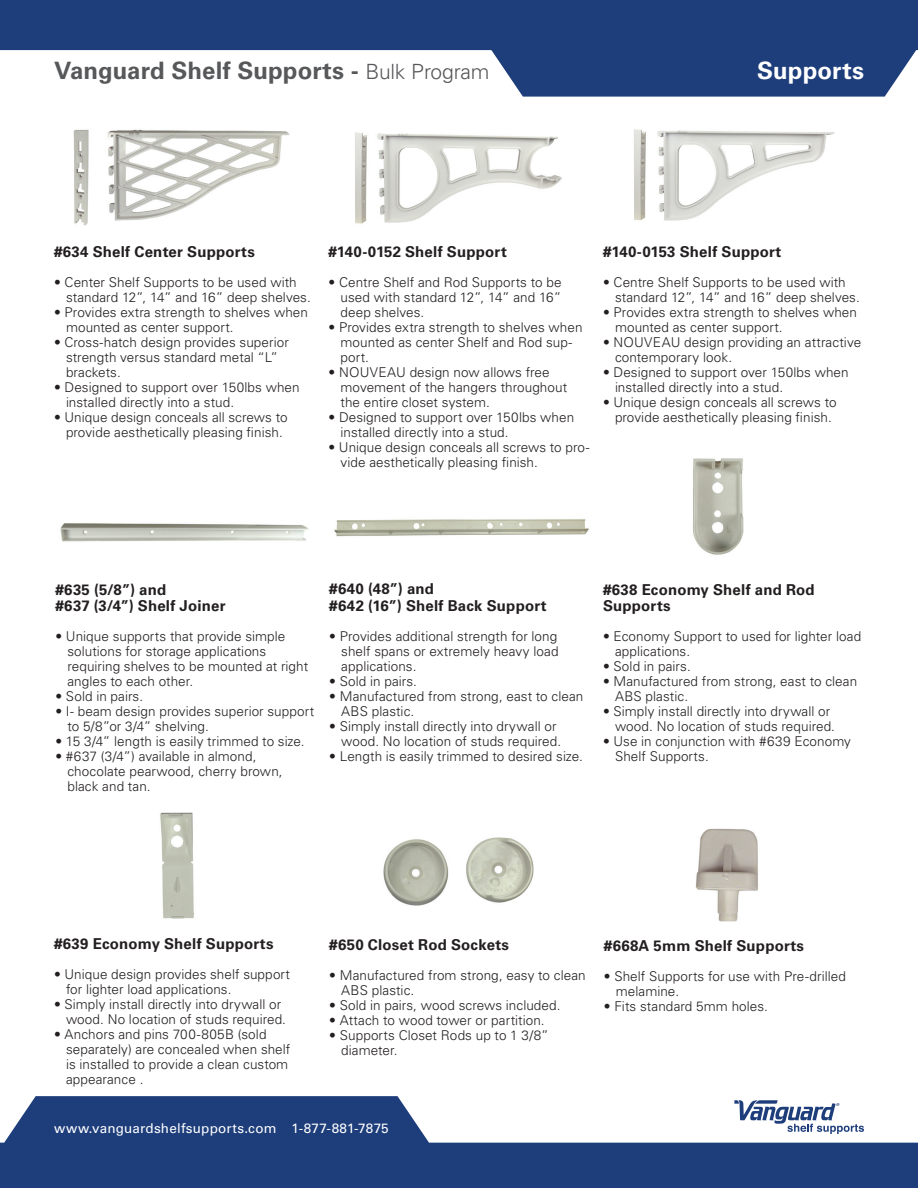
<style>
.page{position:relative;width:918px;height:1188px;background:#fff}
.page>*{position:absolute;margin:0;border:0;box-sizing:border-box;transform-origin:0 0}
.t1{font:700 24px "Univers LT Std";color:#57585a}
.t2{font:700 24px "Univers LT Std";letter-spacing:.005em;color:#fff}
.t3{font:700 15px/16.5px "Univers LT Std";letter-spacing:.015em;color:#231f20}
.t4{font:300 13.5px/15px "Univers LT Std";letter-spacing:.005em;color:#231f20}
.t5{font:13.5px "Univers LT Std";letter-spacing:.015em;color:#fff}
.s1{font-weight:300;font-size:21px}
</style>
<div class="page">
<svg style="left:0;top:0;width:918px;height:97px;fill:#1d3d7b"></svg>
<svg style="left:0;top:1096px;width:918px;height:92px;fill:#1d3d7b"></svg>
<img style="left:60px;top:523px;width:249px;height:19px">
<img style="left:693px;top:458px;width:51px;height:97px">
<img style="left:160px;top:812px;width:34px;height:107px">
<img style="left:695px;top:828px;width:63px;height:94px">
<img style="left:466px;top:837px;width:68px;height:66px">
<img style="left:383px;top:839px;width:66px;height:67px">
<img style="left:73px;top:129px;width:217px;height:97px">
<img style="left:334px;top:519px;width:255px;height:18px">
<img style="left:355px;top:132px;width:207px;height:92px">
<img style="left:634px;top:129px;width:201px;height:92px">
<h1 class="t1" style="left:54px;top:56px;width:437px">Vanguard Shelf Supports - <span class="s1">Bulk Program</span></h1>
<h1 class="t2" style="left:757px;top:56px;width:108px">Supports</h1>
<p class="t3" style="left:54px;top:244px;width:202px">#634 Shelf Center Supports</p>
<p class="t4" style="left:66px;top:275px;width:246px;text-indent:-12px">• Center Shelf Supports to be used with standard 12”, 14” and 16” deep shelves.</p>
<p class="t4" style="left:66px;top:305px;width:244px;text-indent:-12px">• Provides extra strength to shelves when mounted as center support.</p>
<p class="t4" style="left:66px;top:335px;width:224px;text-indent:-12px">• Cross-hatch design provides superior strength versus standard metal “L” brackets.</p>
<p class="t4" style="left:66px;top:380px;width:235px;text-indent:-12px">• Designed to support over 150lbs when installed directly into a stud.</p>
<p class="t4" style="left:54px;top:410px;width:235px;text-align:center">• Unique design conceals all screws to provide aesthetically pleasing finish.</p>
<p class="t3" style="left:328px;top:244px;width:180px">#140-0152 Shelf Support</p>
<p class="t4" style="left:341px;top:275px;width:223px;text-align:justify;text-indent:-12px">• Centre Shelf and Rod Supports to be used with standard 12”, 14” and 16” deep shelves.</p>
<p class="t4" style="left:341px;top:320px;width:244px;text-indent:-12px">• Provides extra strength to shelves when mounted as center Shelf and Rod sup&shy;port.</p>
<p class="t4" style="left:341px;top:365px;width:228px;text-indent:-12px">• NOUVEAU design now allows free movement of the hangers throughout the entire closet system.</p>
<p class="t4" style="left:341px;top:410px;width:235px;text-indent:-12px">• Designed to support over 150lbs when installed directly into a stud.</p>
<p class="t4" style="left:341px;top:440px;width:250px;text-indent:-12px">• Unique design conceals all screws to pro&shy;vide aesthetically pleasing finish.</p>
<p class="t3" style="left:603px;top:244px;width:180px">#140-0153 Shelf Support</p>
<p class="t4" style="left:615px;top:275px;width:246px;text-indent:-12px">• Centre Shelf Supports to be used with standard 12”, 14” and 16” deep shelves.</p>
<p class="t4" style="left:615px;top:305px;width:244px;text-indent:-12px">• Provides extra strength to shelves when mounted as center support.</p>
<p class="t4" style="left:615px;top:335px;width:248px;text-indent:-12px">• NOUVEAU design providing an attractive contemporary look.</p>
<p class="t4" style="left:615px;top:365px;width:235px;text-indent:-12px">• Designed to support over 150lbs when installed directly into a stud.</p>
<p class="t4" style="left:603px;top:395px;width:235px;text-align:center">• Unique design conceals all screws to provide aesthetically pleasing finish.</p>
<p class="t3" style="left:55px;top:582px;width:172px">#635 (5/8”) and<br>#637 (3/4”) Shelf Joiner</p>
<p class="t4" style="left:67px;top:629px;width:242px;text-indent:-12px">• Unique supports that provide simple solutions for storage applications requiring shelves to be mounted at right angles to each other.</p>
<p class="t4" style="left:55px;top:689px;width:89px">• Sold in pairs.</p>
<p class="t4" style="left:67px;top:704px;width:248px;text-indent:-12px">• I- beam design provides superior support to 5/8”or 3/4” shelving.</p>
<p class="t4" style="left:55px;top:734px;width:251px">• 15 3/4” length is easily trimmed to size.</p>
<p class="t4" style="left:67px;top:749px;width:217px;text-indent:-12px">• #637 (3/4”) available in almond, chocolate pearwood, cherry brown, black and tan.</p>
<p class="t3" style="left:329px;top:581px;width:219px">#640 (48”) and<br>#642 (16”) Shelf Back Support</p>
<p class="t4" style="left:341px;top:629px;width:219px;text-align:justify;text-indent:-12px">• Provides additional strength for long shelf spans or extremely heavy load applications.</p>
<p class="t4" style="left:329px;top:674px;width:89px">• Sold in pairs.</p>
<p class="t4" style="left:341px;top:689px;width:244px;text-indent:-12px">• Manufactured from strong, east to clean<br>ABS plastic.</p>
<p class="t4" style="left:341px;top:719px;width:222px;text-indent:-12px">• Simply install directly into drywall or wood. No location of studs required.</p>
<p class="t4" style="left:329px;top:749px;width:255px">• Length is easily trimmed to desired size.</p>
<p class="t3" style="left:603px;top:582px;width:213px">#638 Economy Shelf and Rod<br>Supports</p>
<p class="t4" style="left:615px;top:629px;width:248px;text-indent:-12px">• Economy Support to used for lighter load applications.</p>
<p class="t4" style="left:603px;top:659px;width:89px">• Sold in pairs.</p>
<p class="t4" style="left:615px;top:674px;width:244px;text-indent:-12px">• Manufactured from strong, east to clean<br>ABS plastic.</p>
<p class="t4" style="left:615px;top:704px;width:222px;text-indent:-12px">• Simply install directly into drywall or wood. No location of studs required.</p>
<p class="t4" style="left:615px;top:734px;width:238px;text-indent:-12px">• Use in conjunction with #639 Economy<br>Shelf Supports.</p>
<p class="t3" style="left:54px;top:935px;width:221px">#639 Economy Shelf Supports</p>
<p class="t4" style="left:66px;top:966px;width:226px;text-indent:-12px">• Unique design provides shelf support for lighter load applications.</p>
<p class="t4" style="left:66px;top:996px;width:222px;text-indent:-12px">• Simply install directly into drywall or wood. No location of studs required.</p>
<p class="t4" style="left:66px;top:1026px;width:226px;text-indent:-12px">• Anchors and pins 700-805B (sold separately) are concealed when shelf is installed to provide a clean custom appearance .</p>
<p class="t3" style="left:329px;top:937px;width:181px">#650 Closet Rod Sockets</p>
<p class="t4" style="left:341px;top:968px;width:246px;text-indent:-12px">• Manufactured from strong, easy to clean<br>ABS plastic.</p>
<p class="t4" style="left:329px;top:998px;width:233px">• Sold in pairs, wood screws included.</p>
<p class="t4" style="left:329px;top:1013px;width:217px">• Attach to wood tower or partition.</p>
<p class="t4" style="left:341px;top:1028px;width:209px;text-indent:-12px">• Supports Closet Rods up to 1 3/8” diameter.</p>
<p class="t5" style="left:54px;top:1120px;width:336px">www.vanguardshelfsupports.com 1-877-881-7875</p>
<p class="t3" style="left:604px;top:937px;width:202px">#668A 5mm Shelf Supports</p>
<p class="t4" style="left:616px;top:969px;width:232px;text-indent:-12px">• Shelf Supports for use with Pre-drilled melamine.</p>
<p class="t4" style="left:604px;top:999px;width:166px">• Fits standard 5mm holes.</p>
</div>
